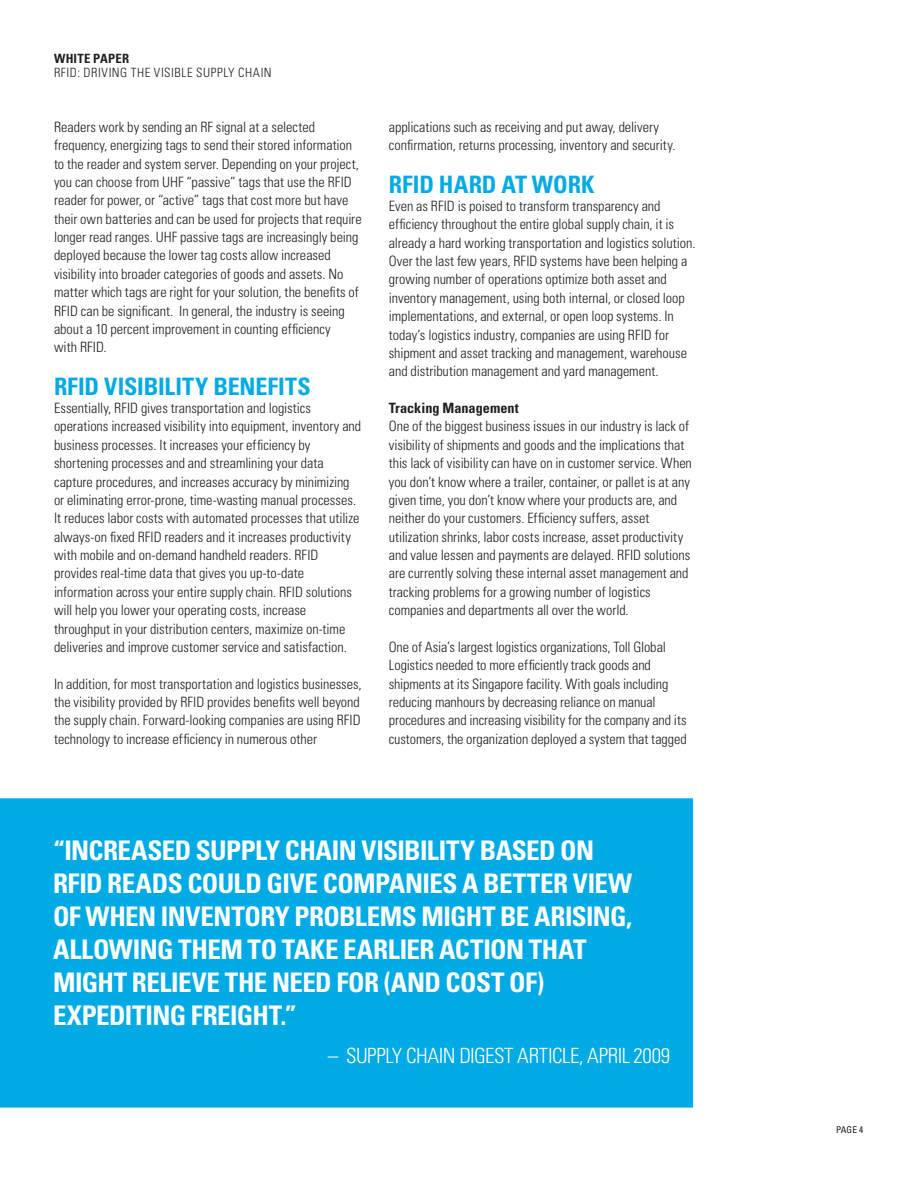
<style>
.page{position:relative;width:918px;height:1188px;background:#fff}
.page>*{position:absolute;margin:0;border:0;box-sizing:border-box;transform-origin:0 0}
.t1{font:700 condensed 27px/33px "Univers LT Std";letter-spacing:-.02em;color:#fff}
.t2{font:700 condensed 24px "Univers LT Std";letter-spacing:-.005em;color:#00aae4}
.t3{font:300 condensed 21px "Univers LT Std";letter-spacing:-.015em;color:#fff}
.t4{font:300 condensed 14.25px/18.3px "Univers LT Std";color:#231f20}
.t5{font:300 condensed 12.75px "Univers LT Std";letter-spacing:.045em;color:#231f20}
.t6{font:700 condensed 12.75px "Univers LT Std";letter-spacing:.02em;color:#231f20}
.t7{font:condensed 9.3px "Univers LT Std";color:#231f20}
.s1{font-weight:700}
</style>
<div class="page">
<div style="left:0;top:798px;width:694px;height:310px;background:#00aae4"></div>
<p class="t6" style="left:54px;top:51px;width:77px">WHITE PAPER</p>
<p class="t5" style="left:54px;top:65px;width:219px">RFID: DRIVING THE VISIBLE SUPPLY CHAIN</p>
<p class="t4" style="left:54px;top:118px;width:309px">Readers work by sending an RF signal at a selected frequency, energizing tags to send their stored information to the reader and system server. Depending on your project, you can choose from UHF “passive” tags that use the RFID reader for power, or “active” tags that cost more but have their own batteries and can be used for projects that require longer read ranges. UHF passive tags are increasingly being deployed because the lower tag costs allow increased visibility into broader categories of goods and assets. No matter which tags are right for your solution, the benefits of RFID can be significant. In general, the industry is seeing about a 10 percent improvement in counting efficiency<br>with RFID.</p>
<p class="t2" style="left:54px;top:371px;width:258px">RFID VISIBILITY BENEFITS</p>
<p class="t4" style="left:54px;top:399px;width:309px">Essentially, RFID gives transportation and logistics operations increased visibility into equipment, inventory and business processes. It increases your efficiency by shortening processes and and streamlining your data capture procedures, and increases accuracy by minimizing or eliminating error-prone, time-wasting manual processes.<br>It reduces labor costs with automated processes that utilize always-on fixed RFID readers and it increases productivity with mobile and on-demand handheld readers. RFID provides real-time data that gives you up-to-date information across your entire supply chain. RFID solutions will help you lower your operating costs, increase throughput in your distribution centers, maximize on-time deliveries and improve customer service and satisfaction.</p>
<p class="t4" style="left:54px;top:675px;width:309px">In addition, for most transportation and logistics businesses, the visibility provided by RFID provides benefits well beyond the supply chain. Forward-looking companies are using RFID technology to increase efficiency in numerous other</p>
<p class="t4" style="left:389px;top:118px;width:288px">applications such as receiving and put away, delivery confirmation, returns processing, inventory and security.</p>
<p class="t2" style="left:389px;top:169px;width:207px">RFID HARD AT WORK</p>
<p class="t4" style="left:389px;top:197px;width:308px">Even as RFID is poised to transform transparency and efficiency throughout the entire global supply chain, it is already a hard working transportation and logistics solution.<br>Over the last few years, RFID systems have been helping a growing number of operations optimize both asset and inventory management, using both internal, or closed loop implementations, and external, or open loop systems. In today’s logistics industry, companies are using RFID for shipment and asset tracking and management, warehouse and distribution management and yard management.</p>
<p class="t4" style="left:389px;top:399px;width:305px"><span class="s1">Tracking Management<br></span>One of the biggest business issues in our industry is lack of visibility of shipments and goods and the implications that this lack of visibility can have on in customer service. When you don’t know where a trailer, container, or pallet is at any given time, you don’t know where your products are, and neither do your customers. Efficiency suffers, asset utilization shrinks, labor costs increase, asset productivity and value lessen and payments are delayed. RFID solutions are currently solving these internal asset management and tracking problems for a growing number of logistics companies and departments all over the world.</p>
<p class="t4" style="left:389px;top:638px;width:299px">One of Asia’s largest logistics organizations, Toll Global Logistics needed to more efficiently track goods and shipments at its Singapore facility. With goals including reducing manhours by decreasing reliance on manual procedures and increasing visibility for the company and its customers, the organization deployed a system that tagged</p>
<p class="t1" style="left:53px;top:833px;width:581px">“INCREASED SUPPLY CHAIN VISIBILITY BASED ON RFID READS COULD GIVE COMPANIES A BETTER VIEW OF WHEN INVENTORY PROBLEMS MIGHT BE ARISING, ALLOWING THEM TO TAKE EARLIER ACTION THAT MIGHT RELIEVE THE NEED FOR (AND COST OF)<br>EXPEDITING FREIGHT.”</p>
<p class="t3" style="left:328px;top:1043px;width:344px">– SUPPLY CHAIN DIGEST ARTICLE, APRIL 2009</p>
<p class="t7" style="left:836px;top:1124px;width:29px">PAGE 4</p>
</div>
